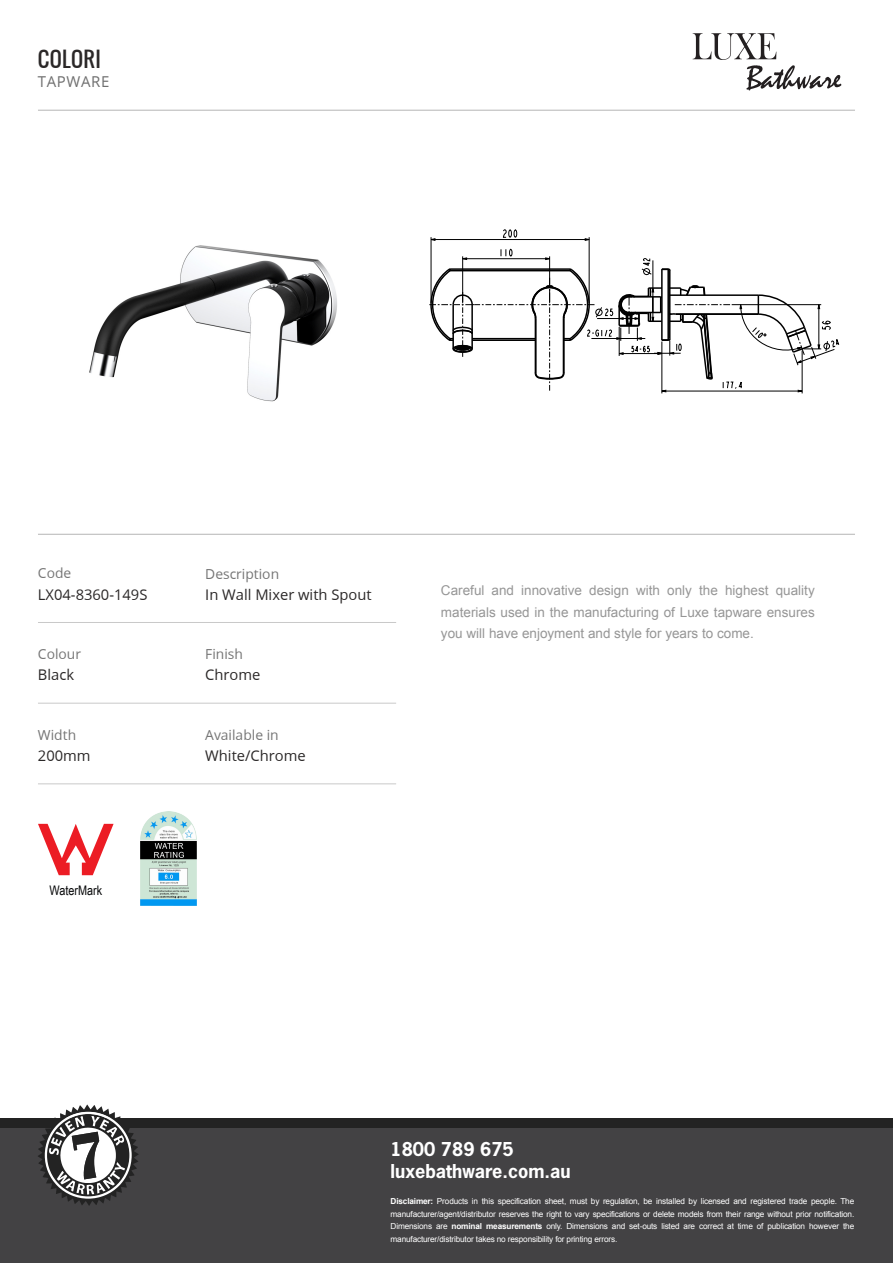
<style>
.page{position:relative;width:893px;height:1263px;background:#fff}
.page>*{position:absolute;margin:0;border:0;box-sizing:border-box;transform-origin:0 0}
.t1{font:21px "Oswald";letter-spacing:.02em;color:#2b2828}
.t2{font:700 18px/21.6px "News Gothic Std";color:#fff}
.t3{font:15px "Open Sans";letter-spacing:.04em;color:#707070}
.t4{font:14.7px "Open Sans";color:#2b2828}
.t5{font:13.8px "Open Sans";color:#757575}
.t6{font:13.5px/21.6px "Arial";color:#969696;text-align:justify}
.t7{font:13.2px "Arial Narrow";color:#060708}
.t8{font:8.25px/12.6px "Arial";letter-spacing:-.02em;color:#fff;text-align:justify}
.s1{font-weight:700}
</style>
<div class="page">
<hr style="left:38px;top:110px;width:817px;height:1px;background:#b5b5b5">
<hr style="left:38px;top:534px;width:817px;height:1px;background:#b5b5b5">
<hr style="left:38px;top:622px;width:358px;height:1px;background:#c9c9c9">
<hr style="left:38px;top:783px;width:358px;height:1px;background:#c9c9c9">
<hr style="left:38px;top:703px;width:358px;height:1px;background:#c9c9c9">
<svg style="left:38px;top:824px;width:76px;height:51px"></svg>
<img style="left:141px;top:811px;width:55px;height:94px">
<img style="left:89px;top:245px;width:248px;height:157px">
<svg style="left:503px;top:229px;width:14px;height:9px"></svg>
<hr style="left:431px;top:237px;width:1px;height:66px;background:#000">
<hr style="left:589px;top:237px;width:1px;height:66px;background:#000">
<hr style="left:431px;top:239px;width:158px;height:1px;background:#000">
<svg style="left:429px;top:248px;width:411px;height:145px"></svg>
<hr style="left:818px;top:305px;width:1px;height:44px;background:#000">
<svg style="left:693px;top:33px;width:148px;height:57px"></svg>
<div style="left:0;top:1127px;width:893px;height:136px;background:#434244"></div>
<div style="left:0;top:1118px;width:893px;height:9px;background:#232323"></div>
<svg style="left:38px;top:1104px;width:101px;height:102px"></svg>
<h1 class="t1" style="left:38px;top:44px;width:64px">COLORI</h1>
<h3 class="t3" style="left:38px;top:73px;width:73px">TAPWARE</h3>
<h3 class="t5" style="left:38px;top:565px;width:35px">Code</h3>
<h3 class="t4" style="left:38px;top:587px;width:111px">LX04-8360-149S</h3>
<h3 class="t5" style="left:38px;top:646px;width:45px">Colour</h3>
<h3 class="t4" style="left:38px;top:667px;width:38px">Black</h3>
<h3 class="t5" style="left:205px;top:566px;width:75px">Description</h3>
<h3 class="t4" style="left:205px;top:587px;width:168px">In Wall Mixer with Spout</h3>
<h3 class="t5" style="left:205px;top:646px;width:39px">Finish</h3>
<h3 class="t4" style="left:205px;top:667px;width:57px">Chrome</h3>
<h3 class="t5" style="left:38px;top:727px;width:40px">Width</h3>
<h3 class="t5" style="left:205px;top:727px;width:75px">Available in</h3>
<h3 class="t4" style="left:38px;top:747px;width:54px">200mm</h3>
<h3 class="t4" style="left:205px;top:747px;width:102px">White/Chrome</h3>
<h3 class="t7" style="left:50px;top:881px;width:54px">WaterMark</h3>
<h3 class="t6" style="left:441px;top:580px;width:375px">Careful and innovative design with only the highest quality materials used in the manufacturing of Luxe tapware ensures you will have enjoyment and style for years to come.</h3>
<h2 class="t2" style="left:391px;top:1138px;width:182px">1800 789 675 luxebathware.com.au</h2>
<p class="t8" style="left:391px;top:1195px;width:465px"><span class="s1">Disclaimer:</span> Products in this specification sheet, must by regulation, be installed by licensed and registered trade people. The manufacturer/agent/distributor reserves the right to vary specifications or delete models from their range without prior notification.<br>Dimensions are <span class="s1">nominal measurements</span> only. Dimensions and set-outs listed are correct at time of publication however the manufacturer/distributor takes no responsibility for printing errors.</p>
</div>
